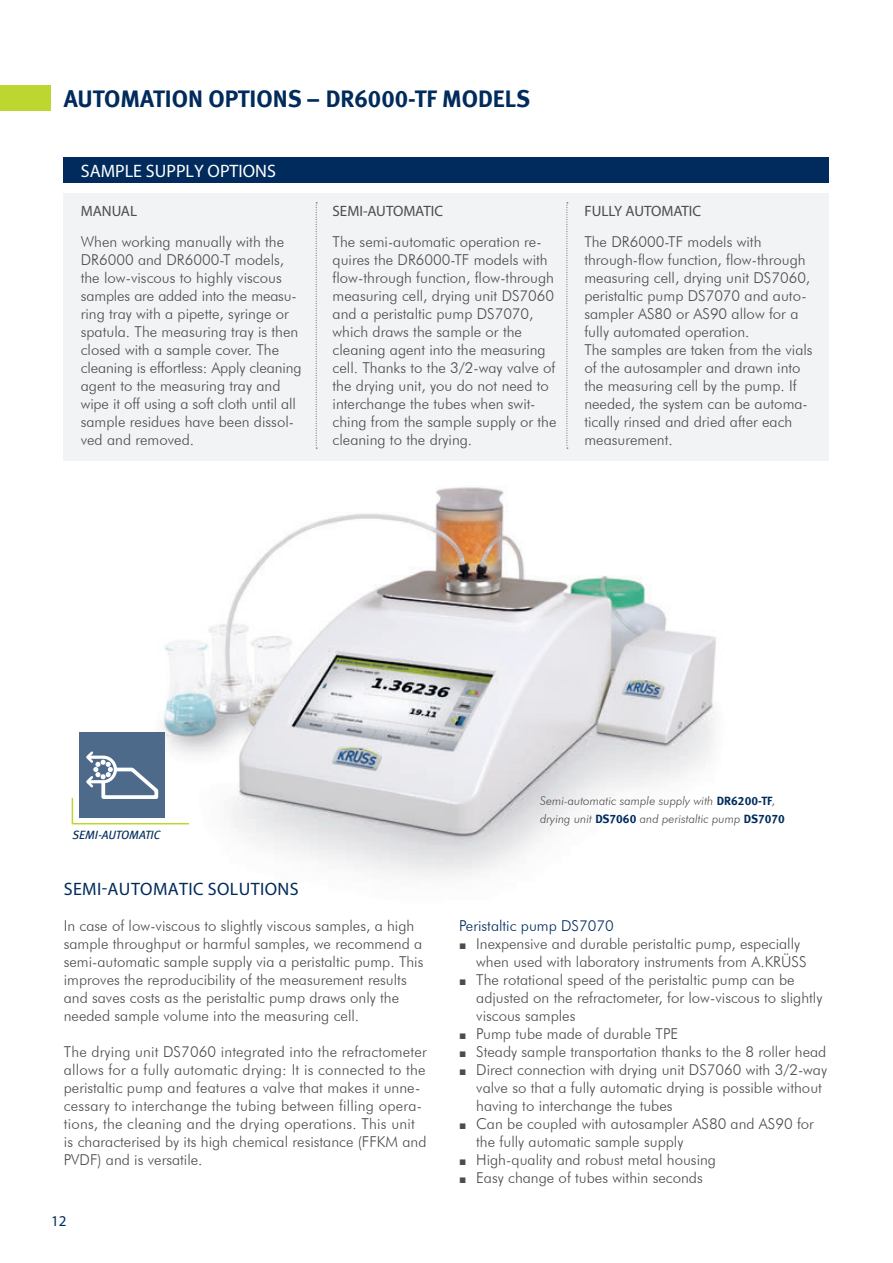
<style>
.page{position:relative;width:893px;height:1263px;background:#fff}
.page>*{position:absolute;margin:0;border:0;box-sizing:border-box;transform-origin:0 0}
.t1{font:24px "Meta Bold LF";color:#002b5c}
.t2{font:18px "Myriad Pro";letter-spacing:.02em;color:#002b5c}
.t3{font:18px "Myriad Pro";color:#fff}
.t4{font:300 15px/18px "Futura BT";color:#4b4c4d}
.t5{font:15px "Myriad Pro";color:#4b4c4d}
.t6{font:300 15px "Futura BT";color:#002b5c}
.t7{font:15px "Myriad Pro";color:#002b5c}
.t8{font:italic 300 12px/18px "Futura BT";color:#4b4c4d}
.t9{font:italic 12px "Meta Book LF";color:#002b5c}
.s1{font-family:"Meta Bold LF";font-weight:400;font-style:normal;color:#002b5c}
.s2{font-family:"Arial";font-weight:400;font-size:12px}
</style>
<div class="page">
<img style="left:63px;top:451px;width:653px;height:426px">
<div style="left:0;top:85px;width:51px;height:26px;background:#bed630"></div>
<div style="left:64px;top:157px;width:765px;height:26px;background:#002b5c"></div>
<div style="left:64px;top:193px;width:765px;height:268px;background:#f2f3f4"></div>
<svg style="left:316px;top:203px;width:1px;height:246px"></svg>
<svg style="left:566px;top:203px;width:2px;height:246px"></svg>
<div style="left:79px;top:732px;width:85px;height:85px;background:#4e6a8b"></div>
<svg style="left:72px;top:749px;width:117px;height:76px"></svg>
<h1 class="t1" style="left:64px;top:85px;width:468px">AUTOMATION OPTIONS – DR6000-TF MODELS</h1>
<p class="t3" style="left:81px;top:160px;width:197px">SAMPLE SUPPLY OPTIONS</p>
<p class="t5" style="left:81px;top:202px;width:58px">MANUAL</p>
<p class="t4" style="left:81px;top:233px;width:222px">When working manually with the<br>DR6000 and DR6000-T models, the low-viscous to highly viscous samples are added into the measu&shy;ring tray with a pipette, syringe or spatula. The measuring tray is then closed with a sample cover. The cleaning is effortless: Apply cleaning agent to the measuring tray and wipe it off using a soft cloth until all sample residues have been dissol&shy;ved and removed.</p>
<p class="t5" style="left:333px;top:202px;width:112px">SEMI-AUTOMATIC</p>
<p class="t4" style="left:333px;top:233px;width:225px">The semi-automatic operation re&shy;quires the DR6000-TF models with flow-through function, flow-through measuring cell, drying unit DS7060 and a peristaltic pump DS7070, which draws the sample or the cleaning agent into the measuring cell. Thanks to the 3/2-way valve of the drying unit, you do not need to interchange the tubes when swit&shy;ching from the sample supply or the cleaning to the drying.</p>
<p class="t5" style="left:584px;top:202px;width:118px">FULLY AUTOMATIC</p>
<p class="t4" style="left:584px;top:233px;width:230px">The DR6000-TF models with through-flow function, flow-through measuring cell, drying unit DS7060, peristaltic pump DS7070 and auto&shy;sampler AS80 or AS90 allow for a fully automated operation.<br>The samples are taken from the vials of the autosampler and drawn into the measuring cell by the pump. If needed, the system can be automa&shy;tically rinsed and dried after each measurement.</p>
<p class="t9" style="left:73px;top:827px;width:89px">SEMI-AUTOMATIC</p>
<p class="t2" style="left:64px;top:878px;width:236px">SEMI-AUTOMATIC SOLUTIONS</p>
<p class="t4" style="left:64px;top:917px;width:361px">In case of low-viscous to slightly viscous samples, a high sample throughput or harmful samples, we recommend a semi-automatic sample supply via a peristaltic pump. This improves the reproducibility of the measurement results and saves costs as the peristaltic pump draws only the needed sample volume into the measuring cell.</p>
<p class="t4" style="left:64px;top:1043px;width:364px">The drying unit DS7060 integrated into the refractometer allows for a fully automatic drying: It is connected to the peristaltic pump and features a valve that makes it unne&shy;cessary to interchange the tubing between filling opera&shy;tions, the cleaning and the drying operations. This unit is characterised by its high chemical resistance (FFKM and PVDF) and is versatile.</p>
<p class="t7" style="left:51px;top:1212px;width:17px">12</p>
<p class="t8" style="left:540px;top:792px;width:246px">Semi-automatic sample supply with <span class="s1">DR6200-TF</span>, drying unit <span class="s1">DS7060</span> and peristaltic pump <span class="s1">DS7070</span></p>
<p class="t6" style="left:459px;top:917px;width:156px">Peristaltic pump DS7070</p>
<p class="t4" style="left:476px;top:935px;width:332px;text-indent:-17px"><span class="s2">■</span> Inexpensive and durable peristaltic pump, especially when used with laboratory instruments from A.KRÜSS</p>
<p class="t4" style="left:476px;top:971px;width:348px;text-indent:-17px"><span class="s2">■</span> The rotational speed of the peristaltic pump can be adjusted on the refractometer, for low-viscous to slightly viscous samples</p>
<p class="t4" style="left:459px;top:1025px;width:220px"><span class="s2">■</span> Pump tube made of durable TPE</p>
<p class="t4" style="left:459px;top:1043px;width:369px"><span class="s2">■</span> Steady sample transportation thanks to the 8 roller head</p>
<p class="t4" style="left:476px;top:1061px;width:352px;text-indent:-17px"><span class="s2">■</span> Direct connection with drying unit DS7060 with 3/2-way valve so that a fully automatic drying is possible without having to interchange the tubes</p>
<p class="t4" style="left:476px;top:1115px;width:339px;text-indent:-17px"><span class="s2">■</span> Can be coupled with autosampler AS80 and AS90 for the fully automatic sample supply</p>
<p class="t4" style="left:459px;top:1151px;width:258px"><span class="s2">■</span> High-quality and robust metal housing</p>
<p class="t4" style="left:459px;top:1169px;width:245px"><span class="s2">■</span> Easy change of tubes within seconds</p>
</div>
